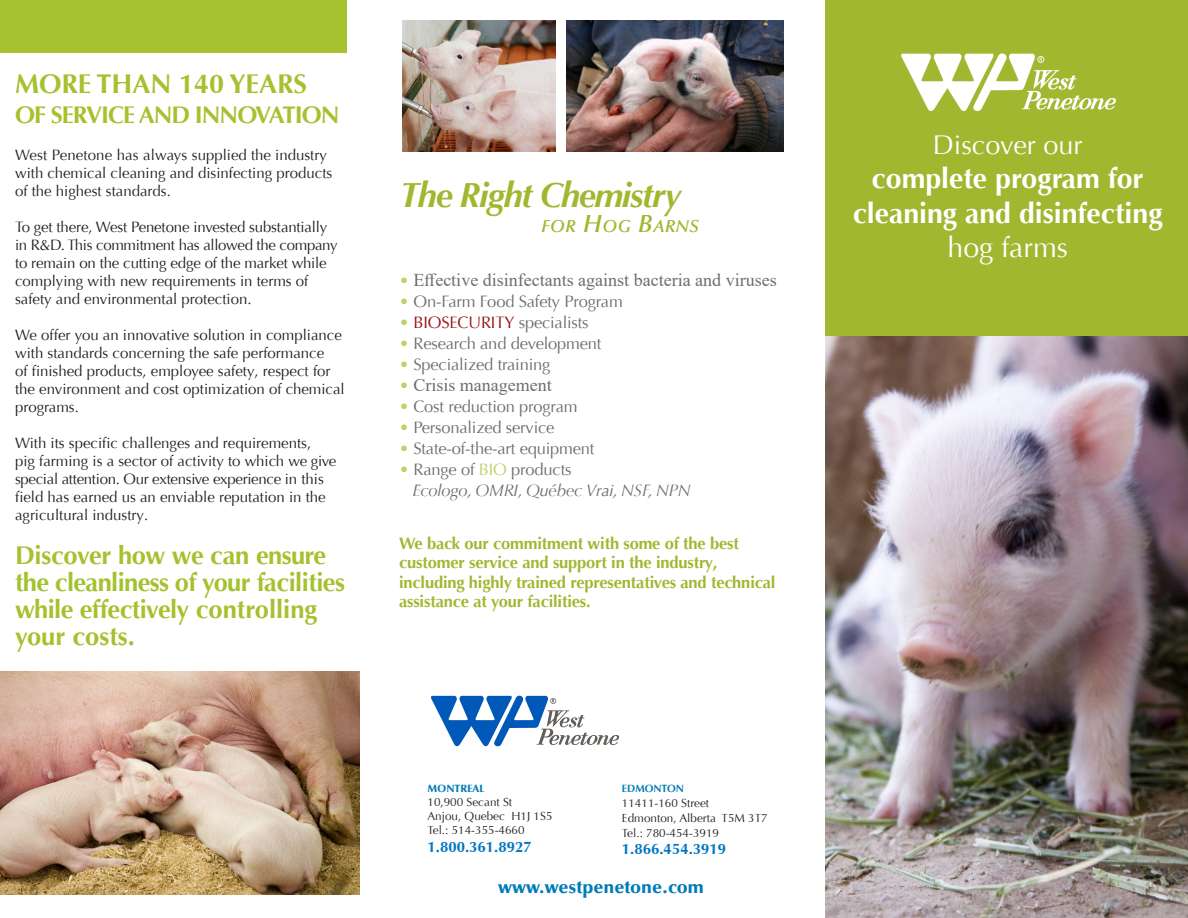
<style>
.page{position:relative;width:1188px;height:918px;background:#fff}
.page>*{position:absolute;margin:0;border:0;box-sizing:border-box;transform-origin:0 0}
.t1{font:italic 700 34.65px "Optima LT Pro";letter-spacing:-.04em;color:#a1b730}
.t2{font:700 28.5px/34.5px "Optima LT Pro";color:#fff;text-align:center}
.t3{font:700 27px "Optima LT Pro";color:#a5c12e}
.t4{font:27px "Optima LT Pro";color:#fff}
.t5{font:700 25.5px/27px "Optima LT Pro";letter-spacing:-.02em;color:#a5c12e}
.t6{font:700 24px "Optima LT Pro";letter-spacing:-.04em;color:#a5c12e}
.t7{font:18px "Times New Roman";color:#6c6d70}
.titre{font:900 18px "Optima LT Pro";color:#007cb6}
.t8{font:italic 600 17.4px "Optima LT Pro";letter-spacing:.035em;color:#a1b730}
.t9{font:700 16.5px/19.5px "Optima LT Pro";letter-spacing:-.01em;color:#a1b730}
.t10{font:16.5px "Optima LT Pro";letter-spacing:-.01em;color:#6c6d70}
.t11{font:italic 16.5px/21px "Optima LT Pro";letter-spacing:-.01em;color:#6c6d70}
.t12{font:16.5px "Optima LT Pro";letter-spacing:-.01em;color:#941114}
.t13{font:15px/18px "Optima LT Pro";color:#231f20}
.t14{font:700 15px "Optima LT Pro";color:#0076c0}
.titre-2{font:11.7px/14.1px "Optima LT Pro";color:#231f20}
.titre-3{font:900 10.5px "Optima LT Pro";color:#007cb6}
.t15{font:700 10.5px "Optima LT Pro";color:#007cb6}
.s1{font-size:24.75px}
.s2{font-family:"Optima LT Pro";font-size:16.5px;color:#bed06b}
.s3{color:#bed06b}
.s4{color:#6c6d70}
.s5{font-style:normal;color:#bed06b}
.s6{font-style:normal}
.s7{font-weight:400}
</style>
<div class="page">
<img style="left:825px;top:335px;width:363px;height:583px">
<div style="left:825px;top:0;width:363px;height:335px;background:#a1b730"></div>
<img style="left:566px;top:20px;width:218px;height:131px">
<img style="left:402px;top:20px;width:154px;height:132px">
<div style="left:0;top:0;width:346px;height:52px;background:#a5c12e"></div>
<img style="left:0;top:672px;width:360px;height:223px">
<img style="left:901px;top:53px;width:214px;height:58px">
<svg style="left:431px;top:695px;width:188px;height:52px"></svg>
<p class="t3" style="left:15px;top:66px;width:294px">MORE THAN 140 YEARS</p>
<p class="t6" style="left:15px;top:99px;width:326px">OF SERVICE AND INNOVATION</p>
<p class="t13" style="left:15px;top:146px;width:319px">West Penetone has always supplied the industry with chemical cleaning and disinfecting products of the highest standards.</p>
<p class="t13" style="left:15px;top:218px;width:324px">To get there, West Penetone invested substantially in R&amp;D. This commitment has allowed the company to remain on the cutting edge of the market while complying with new requirements in terms of safety and environmental protection.</p>
<p class="t13" style="left:15px;top:326px;width:331px">We offer you an innovative solution in compliance with standards concerning the safe performance<br>of finished products, employee safety, respect for the environment and cost optimization of chemical programs.</p>
<p class="t13" style="left:15px;top:434px;width:323px">With its specific challenges and requirements,<br>pig farming is a sector of activity to which we give special attention. Our extensive experience in this field has earned us an enviable reputation in the agricultural industry.</p>
<p class="t5" style="left:15px;top:541px;width:332px">Discover how we can ensure the cleanliness of your facilities while effectively controlling your costs.</p>
<p class="t1" style="left:400px;top:173px;width:283px">The Right Chemistry</p>
<p class="t8" style="left:541px;top:216px;width:159px">FOR <span class="s1">H</span>OG <span class="s1">B</span>ARNS</p>
<p class="t7" style="left:399px;top:267px;width:379px"><span class="s2">•</span> Effective disinfectants against bacteria and viruses</p>
<p class="t10" style="left:399px;top:291px;width:225px"><span class="s3">•</span> On-Farm Food Safety Program</p>
<p class="t12" style="left:399px;top:312px;width:191px"><span class="s3">•</span> BIOSECURITY <span class="s4">specialists</span></p>
<p class="t10" style="left:399px;top:333px;width:204px"><span class="s3">•</span> Research and development</p>
<p class="t10" style="left:399px;top:354px;width:153px"><span class="s3">•</span> Specialized training</p>
<p class="t7" style="left:399px;top:372px;width:154px"><span class="s2">•</span> Crisis management</p>
<p class="t10" style="left:399px;top:396px;width:180px"><span class="s3">•</span> Cost reduction program</p>
<p class="t10" style="left:399px;top:417px;width:157px"><span class="s3">•</span> Personalized service</p>
<p class="t10" style="left:399px;top:438px;width:197px"><span class="s3">•</span> State-of-the-art equipment</p>
<p class="t11" style="left:412px;top:459px;width:280px;text-indent:-13px"><span class="s5">•</span> <span class="s6">Range of</span> <span class="s5">BIO</span> <span class="s6">products<br></span>Ecologo, OMRI, Québec Vrai, NSF, NPN</p>
<p class="t9" style="left:399px;top:533px;width:378px">We back our commitment with some of the best customer service and support in the industry, including highly trained representatives and technical assistance at your facilities.</p>
<p class="titre-3" style="left:428px;top:781px;width:59px">MONTREAL</p>
<p class="titre-2" style="left:428px;top:795px;width:86px">10,900 Secant St</p>
<p class="titre-2" style="left:428px;top:809px;width:127px">Anjou, Quebec H1J 1S5<br>Tel.: 514-355-4660</p>
<p class="t14" style="left:428px;top:837px;width:106px">1.800.361.8927</p>
<p class="titre" style="left:498px;top:876px;width:207px">www.westpenetone.com</p>
<p class="t15" style="left:622px;top:782px;width:64px">EDMONTON</p>
<p class="titre-2" style="left:622px;top:796px;width:147px;line-height:15px">11411-160 Street<br>Edmonton, Alberta T5M 3T7</p>
<p class="titre-2" style="left:622px;top:826px;width:99px">Tel.: 780-454-3919</p>
<p class="t14" style="left:622px;top:839px;width:106px">1.866.454.3919</p>
<p class="t4" style="left:933px;top:128px;width:151px">Discover our</p>
<p class="t2" style="left:853px;top:161px;width:311px">complete program for cleaning and disinfecting <span class="s7">hog farms</span></p>
</div>
